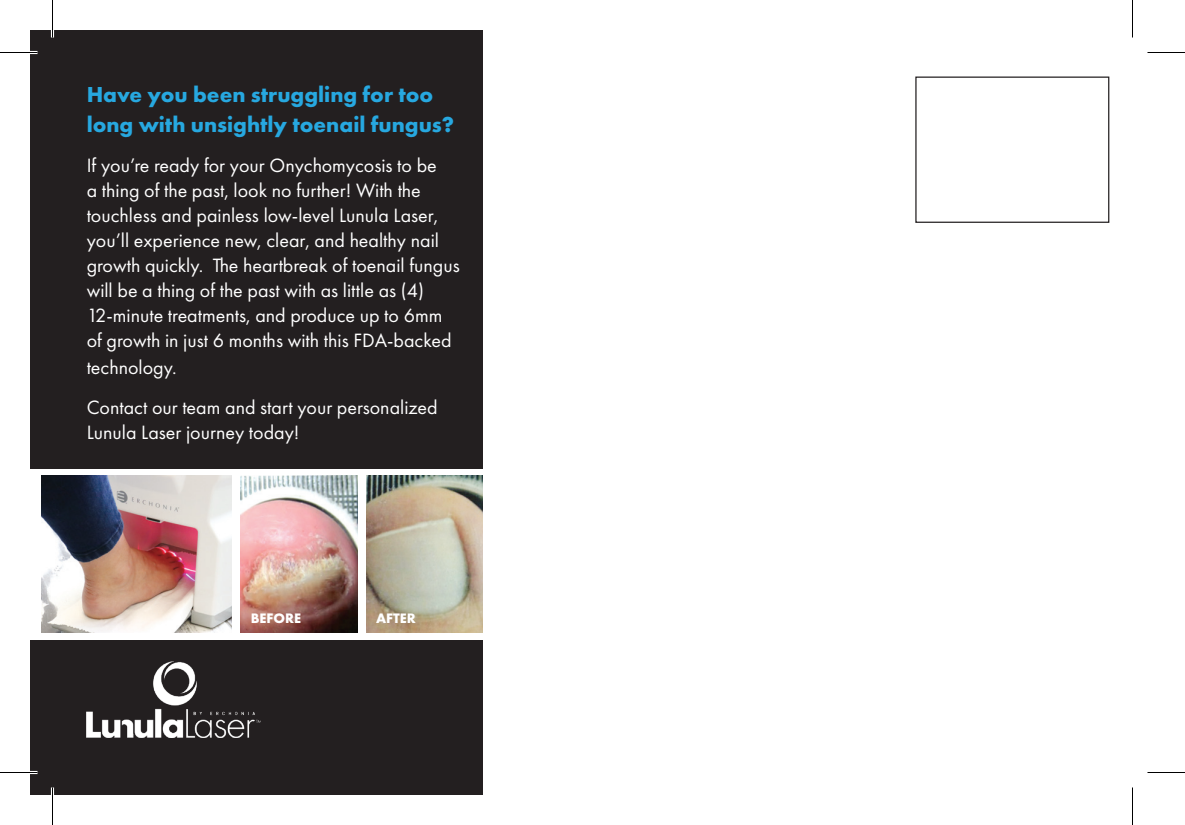
<style>
.page{position:relative;width:1185px;height:825px;background:#fff}
.page>*{position:absolute;margin:0;border:0;box-sizing:border-box;transform-origin:0 0}
.t1{font:700 22.5px/30.8px "Futura PT";color:#27a8e0}
.t2{font:20px/25px "Futura PT";color:#fff}
.t3{font:700 14.25px "Futura PT";color:#fff}
</style>
<div class="page">
<div style="left:30px;top:30px;width:453px;height:765px;background:#231f20"></div>
<div style="left:915px;top:77px;width:194px;height:146px;border:1px solid #231f20"></div>
<div style="left:30px;top:469px;width:211px;height:171px;background:#fff"></div>
<img style="left:42px;top:476px;width:190px;height:156px">
<div style="left:233px;top:469px;width:259px;height:171px;background:#fff"></div>
<img style="left:241px;top:476px;width:116px;height:156px">
<img style="left:366px;top:476px;width:117px;height:156px">
<img style="left:87px;top:662px;width:174px;height:76px">
<hr style="left:0;top:51px;width:38px;height:3px;background:#fff">
<hr style="left:0;top:771px;width:38px;height:3px;background:#fff">
<hr style="left:51px;top:0;width:3px;height:38px;background:#fff">
<hr style="left:51px;top:788px;width:3px;height:37px;background:#fff">
<hr style="left:0;top:52px;width:38px;height:1px;background:#000">
<hr style="left:1148px;top:52px;width:37px;height:1px;background:#000">
<hr style="left:0;top:772px;width:38px;height:1px;background:#000">
<hr style="left:1148px;top:772px;width:37px;height:1px;background:#000">
<hr style="left:52px;top:0;width:1px;height:38px;background:#000">
<hr style="left:52px;top:788px;width:1px;height:37px;background:#000">
<hr style="left:1132px;top:0;width:1px;height:38px;background:#000">
<hr style="left:1132px;top:788px;width:1px;height:37px;background:#000">
<p class="t1" style="left:87px;top:78px;width:369px">Have you been struggling for too long with unsightly toenail fungus?</p>
<p class="t2" style="left:87px;top:153px;width:375px">If you’re ready for your Onychomycosis to be<br>a thing of the past, look no further! With the touchless and painless low-level Lunula Laser, you’ll experience new, clear, and healthy nail growth quickly. The heartbreak of toenail fungus will be a thing of the past with as little as (4)<br>12-minute treatments, and produce up to 6mm of growth in just 6 months with this FDA-backed</p>
<p class="t2" style="left:87px;top:355px;width:91px">technology.</p>
<p class="t2" style="left:87px;top:395px;width:352px">Contact our team and start your personalized<br>Lunula Laser journey today!</p>
<p class="t3" style="left:251px;top:609px;width:52px">BEFORE</p>
<p class="t3" style="left:376px;top:609px;width:41px">AFTER</p>
</div>
